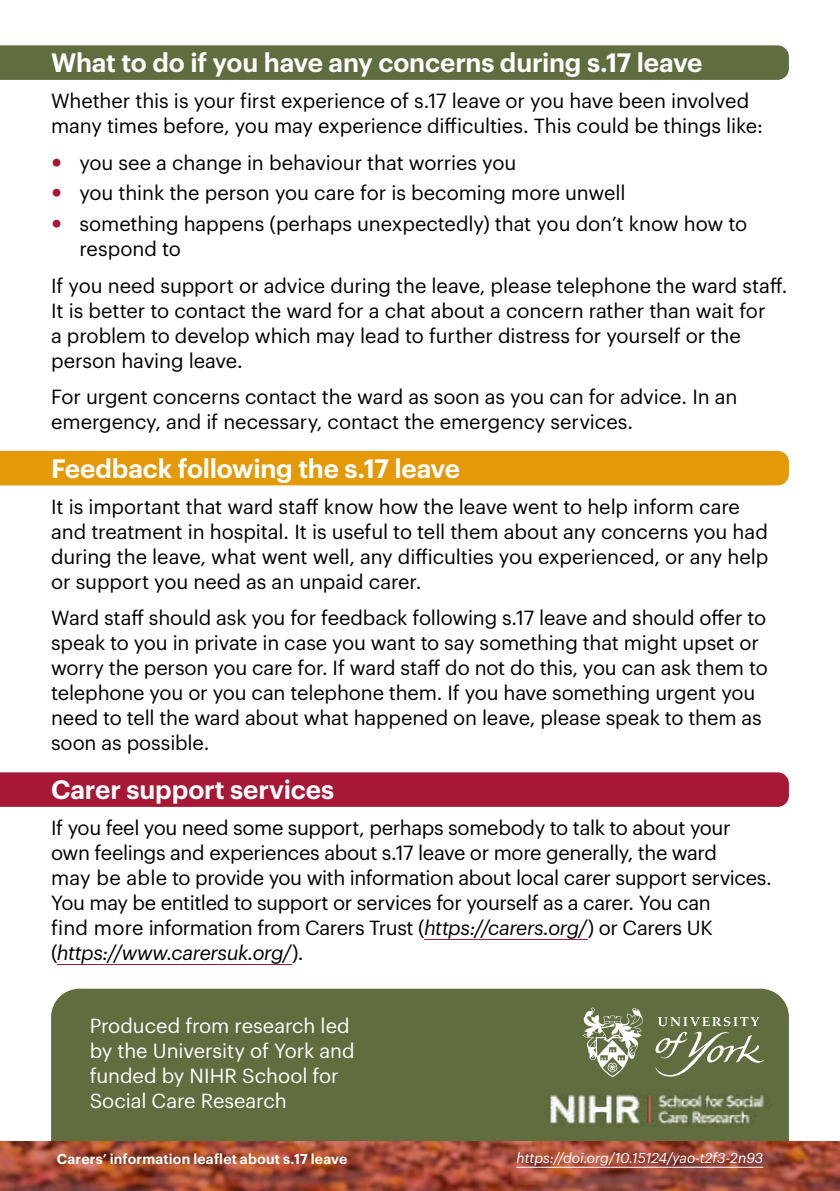
<style>
.page{position:relative;width:840px;height:1191px;background:#fff}
.page>*{position:absolute;margin:0;border:0;box-sizing:border-box;transform-origin:0 0}
.t1{font:600 26px "Graphik";letter-spacing:-.005em;color:#fff}
.t2{font:20px/25px "Graphik";letter-spacing:-.01em;color:#000}
.t3{font:20px/25px "Graphik";letter-spacing:-.005em;color:#fff}
.t4{font:600 14px "Graphik";letter-spacing:.015em;color:#fff}
.t5{font:italic 14px "Graphik";color:#fff}
.s1{font-style:italic}
</style>
<div class="page">
<div style="left:51px;top:988px;width:737px;height:153px;background:#5f6d3f"></div>
<svg style="left:0;top:1141px;width:839px;height:50px;background:#a14a36"></svg>
<div style="left:0;top:45px;width:788px;height:35px;background:#5f6d3f"></div>
<div style="left:0;top:451px;width:788px;height:34px;background:#e49909"></div>
<div style="left:0;top:772px;width:788px;height:35px;background:#a71736"></div>
<hr style="left:424px;top:939px;width:163px;height:1px;background:#a71736">
<hr style="left:57px;top:964px;width:235px;height:1px;background:#a71736">
<svg style="left:654px;top:1017px;width:109px;height:59px;background:#7b8660"></svg>
<svg style="left:582px;top:1007px;width:60px;height:70px"></svg>
<img style="left:531px;top:1079px;width:250px;height:59px">
<hr style="left:516px;top:1166px;width:247px;height:1px;background:#fff">
<h1 class="t1" style="left:51px;top:52px;width:652px">What to do if you have any concerns during s.17 leave</h1>
<p class="t2" style="left:51px;top:90px;width:713px">Whether this is your first experience of s.17 leave or you have been involved many times before, you may experience difficulties. This could be things like:</p>
<p class="t2" style="left:79px;top:149px;width:669px;line-height:30.6px">you see a change in behaviour that worries you<br>you think the person you care for is becoming more unwell<br>something happens (perhaps unexpectedly) that you don’t know how to</p>
<p class="t2" style="left:51px;top:232px;width:737px;line-height:36.4px;text-indent:28px">respond to<br>If you need support or advice during the leave, please telephone the ward staff.</p>
<p class="t2" style="left:51px;top:299px;width:715px">It is better to contact the ward for a chat about a concern rather than wait for a problem to develop which may lead to further distress for yourself or the person having leave.</p>
<p class="t2" style="left:51px;top:385px;width:687px">For urgent concerns contact the ward as soon as you can for advice. In an emergency, and if necessary, contact the emergency services.</p>
<h1 class="t1" style="left:51px;top:458px;width:410px">Feedback following the s.17 leave</h1>
<p class="t2" style="left:51px;top:495px;width:718px">It is important that ward staff know how the leave went to help inform care and treatment in hospital. It is useful to tell them about any concerns you had during the leave, what went well, any difficulties you experienced, or any help or support you need as an unpaid carer.</p>
<p class="t2" style="left:51px;top:607px;width:717px">Ward staff should ask you for feedback following s.17 leave and should offer to speak to you in private in case you want to say something that might upset or worry the person you care for. If ward staff do not do this, you can ask them to telephone you or you can telephone them. If you have something urgent you need to tell the ward about what happened on leave, please speak to them as soon as possible.</p>
<h1 class="t1" style="left:51px;top:779px;width:284px">Carer support services</h1>
<p class="t2" style="left:51px;top:817px;width:722px">If you feel you need some support, perhaps somebody to talk to about your own feelings and experiences about s.17 leave or more generally, the ward<br>may be able to provide you with information about local carer support services.<br>You may be entitled to support or services for yourself as a carer. You can<br>find more information from Carers Trust (<span class="s1">https://carers.org/</span>) or Carers UK (<span class="s1">https://www.carersuk.org/</span>).</p>
<p class="t3" style="left:90px;top:1015px;width:266px">Produced from research led by the University of York and funded by NIHR School for<br>Social Care Research</p>
<p class="t4" style="left:57px;top:1153px;width:292px">Carers’ information leaflet about s.17 leave</p>
<p class="t5" style="left:516px;top:1152px;width:248px">https://doi.org/10.15124/yao-t2f3-2n93</p>
</div>
